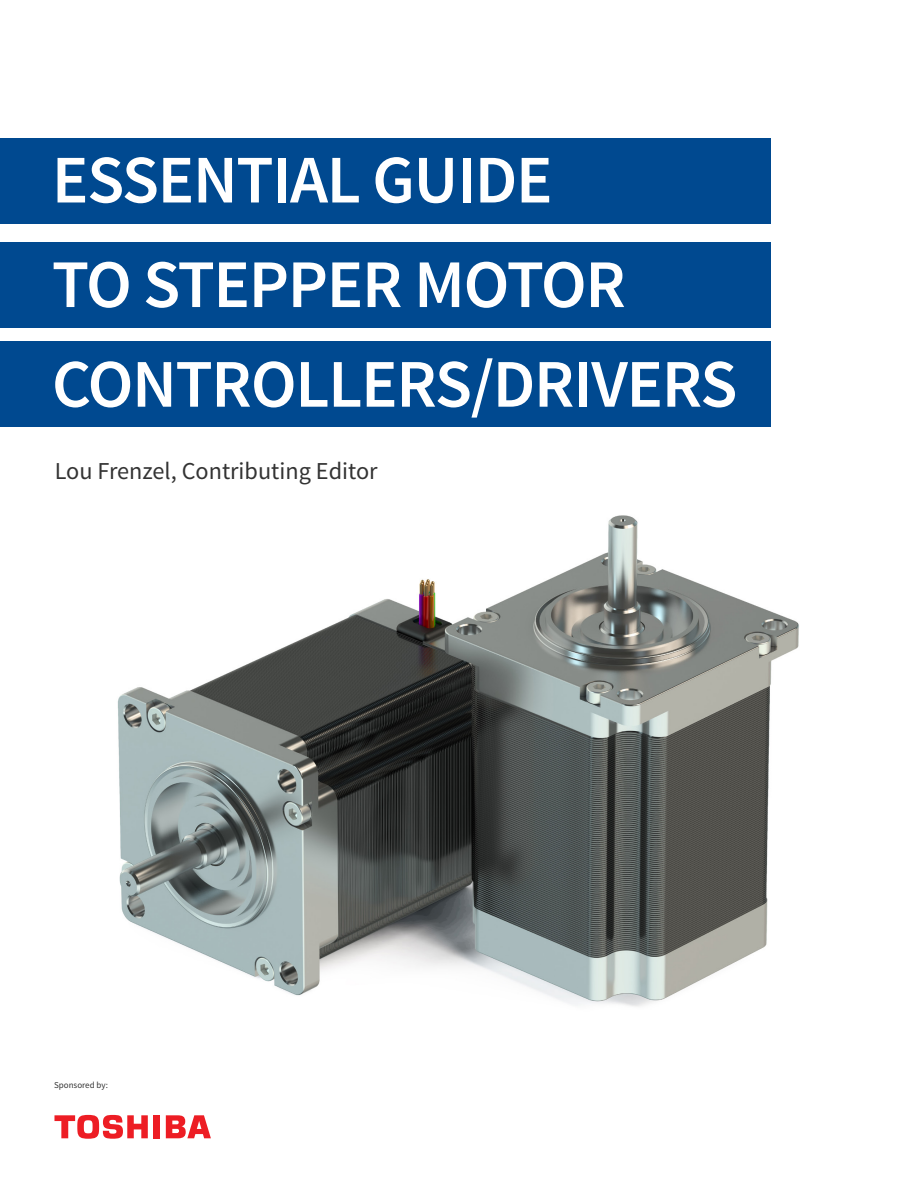
<style>
.page{position:relative;width:918px;height:1188px;background:#fff}
.page>*{position:absolute;margin:0;border:0;box-sizing:border-box;transform-origin:0 0}
.t1{font:600 68.1px/99.6px "Source Sans Pro";letter-spacing:-.02em;color:#fff}
.t2{font:24.3px "Source Sans Pro";color:#333}
.t3{font:9px "Source Sans Pro";color:#333}
</style>
<div class="page">
<img style="left:117px;top:515px;width:682px;height:492px">
<div style="left:0;top:138px;width:770px;height:86px;background:#004990"></div>
<div style="left:0;top:242px;width:770px;height:86px;background:#004990"></div>
<div style="left:0;top:341px;width:770px;height:86px;background:#004990"></div>
<div style="left:154px;top:1115px;width:6px;height:23px;background:#ed1d24"></div>
<svg style="left:166px;top:1115px;width:45px;height:23px"></svg>
<svg style="left:54px;top:1115px;width:94px;height:24px"></svg>
<p class="t1" style="left:52px;top:132px;width:502px">ESSENTIAL GUIDE</p>
<p class="t1" style="left:52px;top:237px;width:687px">TO STEPPER MOTOR<br>CONTROLLERS/DRIVERS</p>
<p class="t2" style="left:55px;top:456px;width:324px">Lou Frenzel, Contributing Editor</p>
<p class="t3" style="left:54px;top:1080px;width:55px">Sponsored by:</p>
</div>
